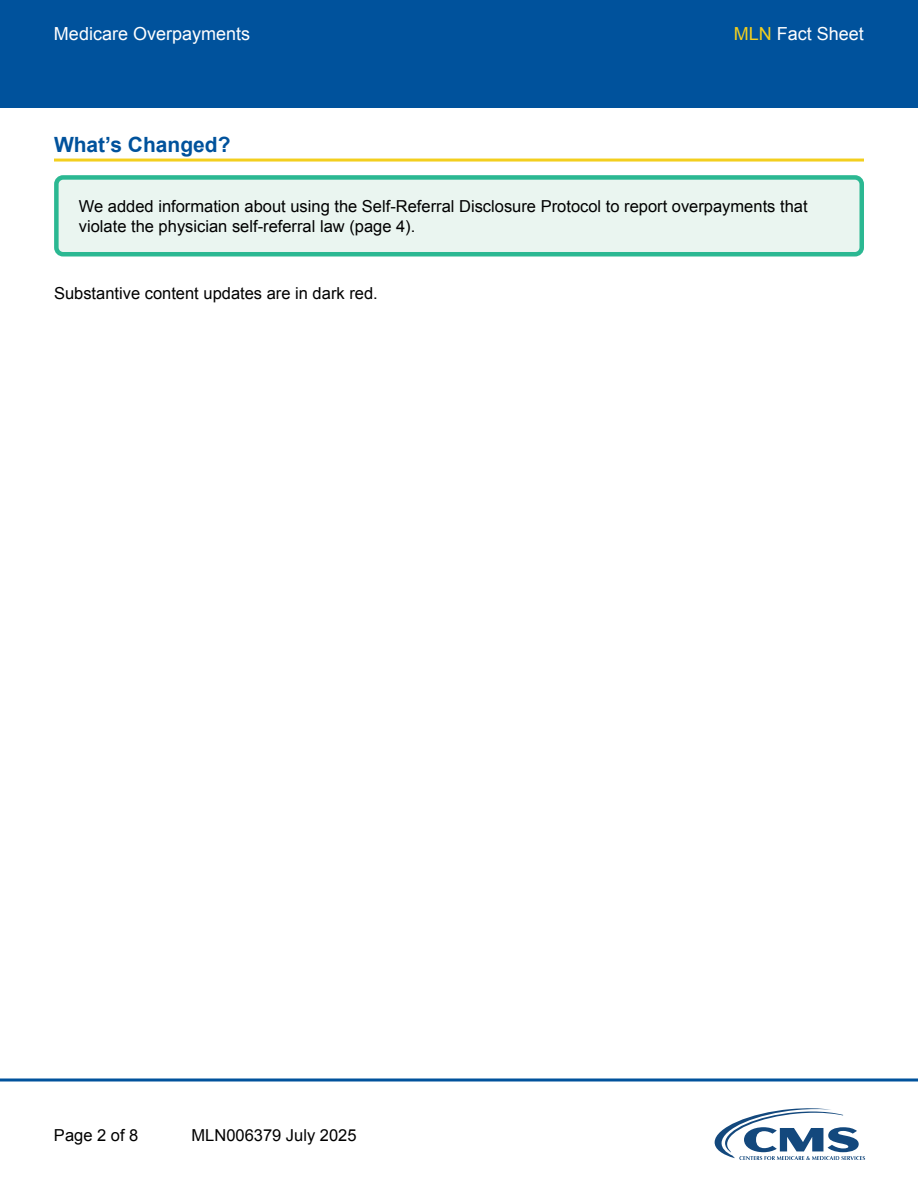
<style>
.page{position:relative;width:918px;height:1188px;background:#fff}
.page>*{position:absolute;margin:0;border:0;box-sizing:border-box;transform-origin:0 0}
.t1{font:700 21px "Arial";color:#00529c}
.t2{font:18px "Arial";color:#fff}
.Callout_box_header{font:16.5px/19.8px "Arial";color:#000}
.s1{color:#f3cf1e}
</style>
<div class="page">
<div style="left:0;top:0;width:918px;height:108px;background:#00529c"></div>
<svg style="left:714px;top:1108px;width:151px;height:52px"></svg>
<svg style="left:0;top:1078px;width:918px;height:4px;background:#3f7db4"></svg>
<hr style="left:54px;top:159px;width:810px;height:3px;background:#f3cf1e">
<div style="left:56px;top:177px;width:806px;height:77px;background:#eaf5f0;border-radius:7px"></div>
<div style="left:54px;top:175px;width:810px;height:81px;border:4px solid #2bb892;border-radius:7px"></div>
<p class="t2" style="left:54px;top:22px;width:198px">Medicare Overpayments</p>
<p class="t2" style="left:734px;top:22px;width:132px"><span class="s1">MLN</span> Fact Sheet</p>
<h1 class="t1" style="left:54px;top:130px;width:178px">What’s Changed?</h1>
<p class="Callout_box_header" style="left:79px;top:196px;width:730px">We added information about using the Self-Referral Disclosure Protocol to report overpayments that violate the physician self-referral law (page 4).</p>
<p class="Callout_box_header" style="left:54px;top:283px;width:325px">Substantive content updates are in dark red.</p>
<p class="Callout_box_header" style="left:54px;top:1125px;width:86px">Page 2 of 8</p>
<p class="Callout_box_header" style="left:192px;top:1125px;width:167px">MLN006379 July 2025</p>
</div>
